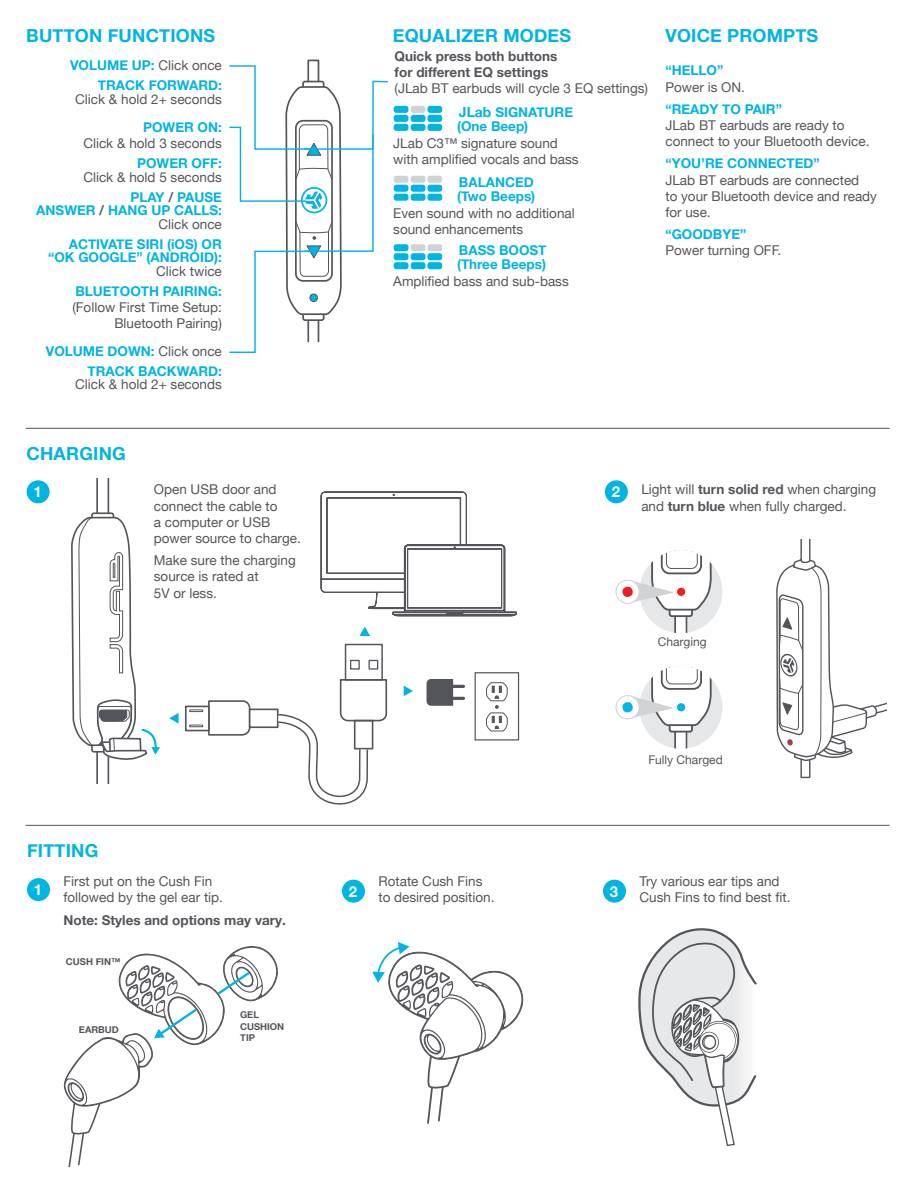
<style>
.page{position:relative;width:918px;height:1188px;background:#fff}
.page>*{position:absolute;margin:0;border:0;box-sizing:border-box;transform-origin:0 0}
.t1{font:700 18px "Helvetica Neue";letter-spacing:.01em;color:#00b4e3}
.t2{font:700 15px "Helvetica Neue";color:#fff}
.t3{font:13.5px/16.2px "Helvetica Neue";color:#54555a}
.t4{font:700 13.5px/14px "Helvetica Neue";color:#00b4e3;text-align:right}
.t5{font:700 13.5px/15.9px "Helvetica Neue";color:#54555a}
.t6{font:12px "Helvetica Neue";color:#54555a}
.t7{font:700 9.45px/11.4px "Helvetica Neue";color:#54555a}
.s1{font-weight:400;color:#54555a}
.s2{font-weight:700;color:#00b4e3}
.s3{font-weight:700}
.s4{color:#54555a}
.s5{font-size:13.95px}
</style>
<div class="page">
<hr style="left:26px;top:428px;width:864px;height:1px;background:#54555a">
<hr style="left:26px;top:825px;width:864px;height:1px;background:#54555a">
<svg style="left:169px;top:713px;width:10px;height:11px"></svg>
<svg style="left:359px;top:627px;width:11px;height:9px"></svg>
<svg style="left:404px;top:686px;width:9px;height:10px"></svg>
<svg style="left:776px;top:540px;width:111px;height:239px"></svg>
<svg style="left:71px;top:479px;width:89px;height:304px"></svg>
<div style="left:475px;top:672px;width:44px;height:69px;background:#fff;border:1px solid #54555a"></div>
<svg style="left:486px;top:682px;width:22px;height:50px"></svg>
<svg style="left:427px;top:679px;width:26px;height:27px"></svg>
<hr style="left:446px;top:685px;width:19px;height:3px;background:#54555a;border-radius:2px">
<hr style="left:446px;top:697px;width:19px;height:3px;background:#54555a;border-radius:2px">
<svg style="left:320px;top:491px;width:198px;height:126px"></svg>
<div style="left:407px;top:549px;width:95px;height:59px;border:1px solid #54555a"></div>
<div style="left:185px;top:706px;width:25px;height:25px;background:#fff;border:2px solid #54555a"></div>
<div style="left:345px;top:644px;width:38px;height:37px;border:2px solid #54555a"></div>
<div style="left:249px;top:709px;width:30px;height:19px;background:#fff;border:2px solid #54555a"></div>
<svg style="left:189px;top:700px;width:62px;height:36px"></svg>
<svg style="left:269px;top:678px;width:119px;height:127px"></svg>
<div style="left:368px;top:660px;width:10px;height:10px;border:1px solid #54555a"></div>
<div style="left:350px;top:660px;width:10px;height:10px;border:1px solid #54555a"></div>
<div style="left:639px;top:666px;width:83px;height:83px;background:#e6e7e9;border-radius:50%"></div>
<div style="left:639px;top:550px;width:83px;height:83px;background:#e6e7e9;border-radius:50%"></div>
<div style="left:605px;top:480px;width:23px;height:23px;background:#00b4e3;border-radius:50%"></div>
<div style="left:27px;top:480px;width:23px;height:23px;background:#00b4e3;border-radius:50%"></div>
<svg style="left:615px;top:666px;width:98px;height:83px"></svg>
<svg style="left:615px;top:550px;width:98px;height:83px"></svg>
<svg style="left:638px;top:928px;width:119px;height:218px"></svg>
<svg style="left:64px;top:946px;width:214px;height:222px"></svg>
<svg style="left:372px;top:942px;width:151px;height:182px"></svg>
<div style="left:603px;top:880px;width:23px;height:23px;background:#00b4e3;border-radius:50%"></div>
<div style="left:342px;top:880px;width:23px;height:23px;background:#00b4e3;border-radius:50%"></div>
<div style="left:27px;top:878px;width:23px;height:23px;background:#00b4e3;border-radius:50%"></div>
<div style="left:394px;top:124px;width:14px;height:7px;background:#00b4e3;border-radius:3px"></div>
<div style="left:394px;top:115px;width:14px;height:7px;background:#00b4e3;border-radius:3px"></div>
<div style="left:394px;top:106px;width:14px;height:7px;background:#00b4e3;border-radius:3px"></div>
<div style="left:411px;top:124px;width:14px;height:7px;background:#00b4e3;border-radius:3px"></div>
<div style="left:411px;top:115px;width:14px;height:7px;background:#00b4e3;border-radius:3px"></div>
<div style="left:411px;top:106px;width:14px;height:7px;background:#d1d2d4;border-radius:3px"></div>
<div style="left:427px;top:124px;width:15px;height:7px;background:#00b4e3;border-radius:3px"></div>
<div style="left:427px;top:115px;width:15px;height:7px;background:#00b4e3;border-radius:3px"></div>
<div style="left:427px;top:106px;width:15px;height:7px;background:#00b4e3;border-radius:3px"></div>
<div style="left:394px;top:194px;width:14px;height:7px;background:#00b4e3;border-radius:3px"></div>
<div style="left:394px;top:185px;width:14px;height:7px;background:#00b4e3;border-radius:3px"></div>
<div style="left:394px;top:176px;width:14px;height:7px;background:#d1d2d4;border-radius:3px"></div>
<div style="left:411px;top:194px;width:14px;height:7px;background:#00b4e3;border-radius:3px"></div>
<div style="left:411px;top:185px;width:14px;height:7px;background:#00b4e3;border-radius:3px"></div>
<div style="left:411px;top:176px;width:14px;height:7px;background:#d1d2d4;border-radius:3px"></div>
<div style="left:427px;top:194px;width:15px;height:7px;background:#00b4e3;border-radius:3px"></div>
<div style="left:427px;top:185px;width:15px;height:7px;background:#00b4e3;border-radius:3px"></div>
<div style="left:427px;top:176px;width:15px;height:7px;background:#d1d2d4;border-radius:3px"></div>
<div style="left:394px;top:262px;width:14px;height:7px;background:#00b4e3;border-radius:3px"></div>
<div style="left:394px;top:253px;width:14px;height:7px;background:#00b4e3;border-radius:3px"></div>
<div style="left:394px;top:244px;width:14px;height:7px;background:#00b4e3;border-radius:3px"></div>
<div style="left:411px;top:262px;width:14px;height:7px;background:#00b4e3;border-radius:3px"></div>
<div style="left:411px;top:253px;width:14px;height:7px;background:#00b4e3;border-radius:3px"></div>
<div style="left:411px;top:244px;width:14px;height:7px;background:#d1d2d4;border-radius:3px"></div>
<div style="left:427px;top:262px;width:15px;height:7px;background:#00b4e3;border-radius:3px"></div>
<div style="left:427px;top:253px;width:15px;height:7px;background:#00b4e3;border-radius:3px"></div>
<div style="left:427px;top:244px;width:15px;height:7px;background:#d1d2d4;border-radius:3px"></div>
<svg style="left:229px;top:65px;width:159px;height:288px"></svg>
<h1 class="t1" style="left:26px;top:22px;width:191px">BUTTON FUNCTIONS</h1>
<p class="t4" style="left:70px;top:56px;width:153px;line-height:20.1px">VOLUME UP: <span class="s1">Click once<br></span>TRACK FORWARD:</p>
<p class="t3" style="left:75px;top:92px;width:148px">Click &amp; hold 2+ seconds</p>
<p class="t4" style="left:143px;top:121px;width:80px">POWER ON:</p>
<p class="t3" style="left:83px;top:136px;width:140px">Click &amp; hold 3 seconds</p>
<p class="t4" style="left:137px;top:157px;width:86px">POWER OFF:</p>
<p class="t3" style="left:83px;top:168px;width:140px;line-height:20.1px;text-align:right">Click &amp; hold 5 seconds<br><span class="s2">PLAY</span> <span class="s3">/</span> <span class="s2">PAUSE</span></p>
<p class="t4" style="left:36px;top:204px;width:187px;line-height:13.5px">ANSWER <span class="s4">/</span> HANG UP CALLS:<br><span class="s1">Click once</span></p>
<p class="t4" style="left:48px;top:238px;width:175px;line-height:13.5px">ACTIVATE SIRI (iOS) OR “OK GOOGLE” (ANDROID):</p>
<p class="t3" style="left:156px;top:264px;width:67px">Click twice</p>
<p class="t4" style="left:75px;top:284px;width:148px">BLUETOOTH PAIRING:</p>
<p class="t3" style="left:72px;top:300px;width:151px;text-align:right">(Follow First Time Setup:<br>Bluetooth Pairing)</p>
<p class="t4" style="left:46px;top:341px;width:178px;line-height:20.1px">VOLUME DOWN: <span class="s1">Click once<br></span>TRACK BACKWARD:</p>
<p class="t3" style="left:75px;top:377px;width:148px">Click &amp; hold 2+ seconds</p>
<h1 class="t1" style="left:27px;top:439px;width:101px">CHARGING</h1>
<h1 class="t1" style="left:393px;top:22px;width:180px">EQUALIZER MODES</h1>
<p class="t5" style="left:395px;top:49px;width:164px">Quick press both buttons for different EQ settings</p>
<p class="t3" style="left:395px;top:81px;width:255px">(JLab BT earbuds will cycle 3 EQ settings)</p>
<p class="t4" style="left:457px;top:106px;width:118px;text-align:left"><span class="s5">JLab</span> SIGNATURE (One Beep)</p>
<p class="t3" style="left:393px;top:135px;width:187px;line-height:16.6px">JLab C3™ signature sound with amplified vocals and bass</p>
<p class="t4" style="left:457px;top:176px;width:80px;text-align:left">BALANCED (Two Beeps)</p>
<p class="t3" style="left:393px;top:205px;width:183px;line-height:16.6px">Even sound with no additional sound enhancements</p>
<p class="t4" style="left:457px;top:243px;width:91px;text-align:left">BASS BOOST (Three Beeps)</p>
<p class="t3" style="left:393px;top:273px;width:177px">Amplified bass and sub-bass</p>
<h1 class="t1" style="left:665px;top:22px;width:154px">VOICE PROMPTS</h1>
<p class="t4" style="left:665px;top:64px;width:59px">“HELLO”</p>
<p class="t3" style="left:665px;top:80px;width:81px">Power is ON.</p>
<p class="t4" style="left:665px;top:102px;width:118px">“READY TO PAIR”</p>
<p class="t3" style="left:665px;top:118px;width:206px">JLab BT earbuds are ready to connect to your Bluetooth device.</p>
<p class="t4" style="left:665px;top:157px;width:156px">“YOU’RE CONNECTED”</p>
<p class="t3" style="left:665px;top:173px;width:213px">JLab BT earbuds are connected<br>to your Bluetooth device and ready for use.</p>
<p class="t4" style="left:665px;top:228px;width:83px">“GOODBYE”</p>
<p class="t3" style="left:665px;top:243px;width:117px">Power turning OFF.</p>
<p class="t3" style="left:154px;top:482px;width:149px">Open USB door and connect the cable to<br>a computer or USB power source to charge.</p>
<p class="t3" style="left:154px;top:553px;width:144px">Make sure the charging source is rated at<br>5V or less.</p>
<p class="t2" style="left:34px;top:480px;width:10px">1</p>
<p class="t2" style="left:612px;top:480px;width:10px">2</p>
<p class="t3" style="left:641px;top:482px;width:236px">Light will <span class="s3">turn solid red</span> when charging and <span class="s3">turn blue</span> when fully charged.</p>
<p class="t6" style="left:658px;top:633px;width:50px">Charging</p>
<p class="t6" style="left:648px;top:751px;width:76px">Fully Charged</p>
<h1 class="t1" style="left:27px;top:836px;width:73px">FITTING</h1>
<p class="t2" style="left:34px;top:878px;width:10px">1</p>
<p class="t2" style="left:349px;top:879px;width:10px">2</p>
<p class="t2" style="left:610px;top:879px;width:10px">3</p>
<p class="t3" style="left:64px;top:874px;width:161px">First put on the Cush Fin followed by the gel ear tip.</p>
<p class="t5" style="left:64px;top:912px;width:224px">Note: Styles and options may vary.</p>
<p class="t3" style="left:379px;top:874px;width:118px">Rotate Cush Fins to desired position.</p>
<p class="t7" style="left:66px;top:956px;width:56px">CUSH FIN™</p>
<p class="t7" style="left:79px;top:1024px;width:42px">EARBUD</p>
<p class="t7" style="left:240px;top:1009px;width:46px">GEL<br>CUSHION<br>TIP</p>
<p class="t3" style="left:639px;top:874px;width:153px">Try various ear tips and<br>Cush Fins to find best fit.</p>
</div>
